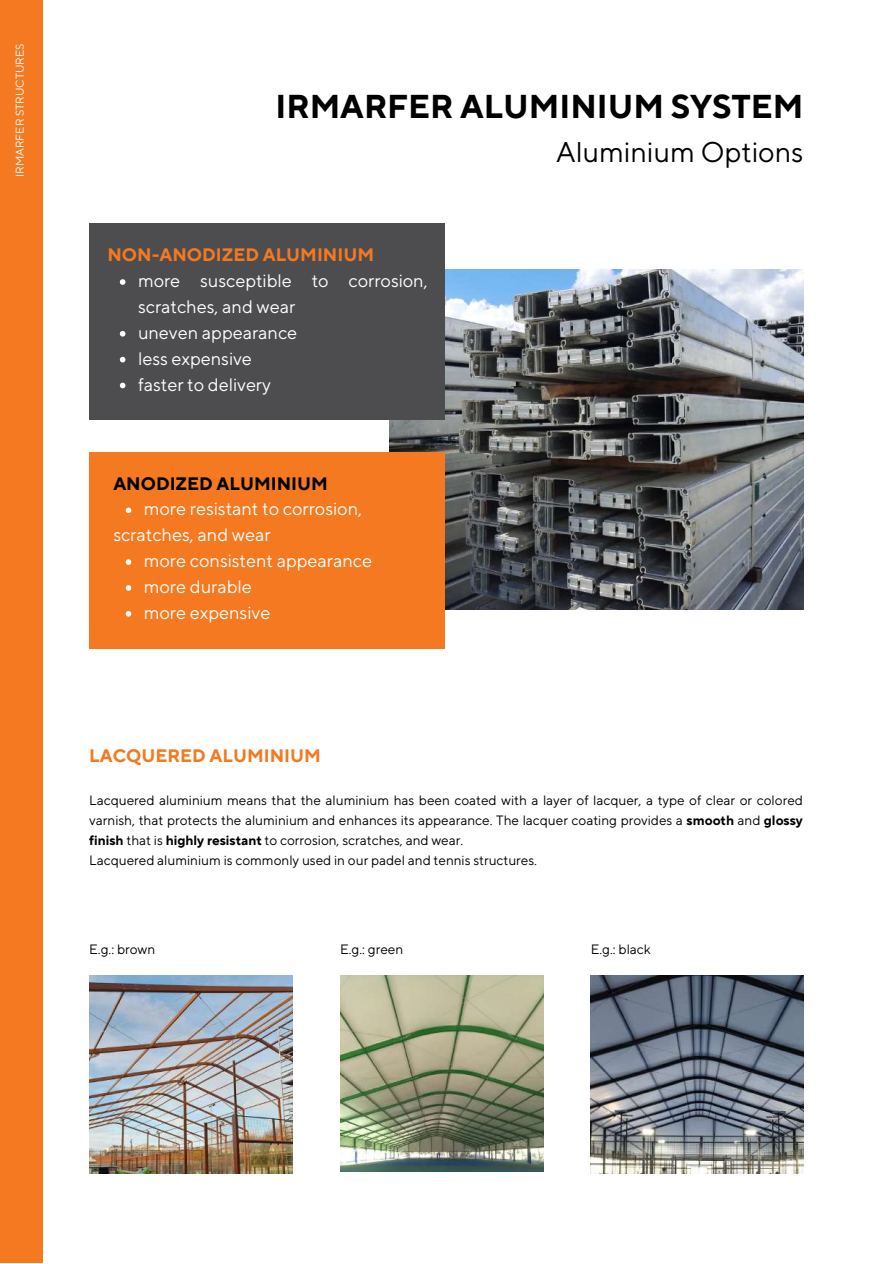
<style>
.page{position:relative;width:893px;height:1264px;background:#fff}
.page>*{position:absolute;margin:0;border:0;box-sizing:border-box;transform-origin:0 0}
.t1{font:700 32.85px "TT Norms Pro";color:#000}
.t2{font:28.35px "TT Norms Pro";color:#000}
.t3{font:18px/25.8px "TT Norms Pro";color:#fff}
.t4{font:700 18px "TT Norms Pro";color:#f47920}
.t5{font:700 18px "TT Norms Pro";color:#000}
.t6{font:13.5px/20.2px "TT Norms Pro";color:#000}
.t7{font:11.25px "TT Norms Pro";color:#fff}
.s1{font-weight:700}
</style>
<div class="page">
<div style="left:0;top:0;width:42px;height:1262px;background:#f47920"></div>
<img style="left:389px;top:270px;width:414px;height:339px">
<div style="left:89px;top:452px;width:356px;height:196px;background:#f47920"></div>
<div style="left:89px;top:223px;width:356px;height:197px;background:#4d4d4f"></div>
<img style="left:89px;top:975px;width:204px;height:198px">
<img style="left:340px;top:975px;width:203px;height:196px">
<img style="left:591px;top:975px;width:212px;height:198px">
<svg style="left:126px;top:507px;width:5px;height:6px"></svg>
<svg style="left:126px;top:559px;width:5px;height:6px"></svg>
<svg style="left:126px;top:585px;width:5px;height:5px"></svg>
<svg style="left:126px;top:611px;width:5px;height:5px"></svg>
<svg style="left:120px;top:279px;width:5px;height:6px"></svg>
<svg style="left:120px;top:331px;width:5px;height:5px"></svg>
<svg style="left:120px;top:357px;width:5px;height:5px"></svg>
<svg style="left:120px;top:383px;width:5px;height:5px"></svg>
<p class="t7" style="left:13px;top:177px;width:135px;rotate:-90deg">IRMARFER STRUCTURES</p>
<h1 class="t1" style="left:275px;top:87px;width:529px">IRMARFER ALUMINIUM SYSTEM</h1>
<h2 class="t2" style="left:556px;top:135px;width:249px">Aluminium Options</h2>
<h3 class="t4" style="left:107px;top:244px;width:268px">NON-ANODIZED ALUMINIUM</h3>
<h3 class="t3" style="left:138px;top:268px;width:291px">more susceptible to corrosion, scratches, and wear<br>uneven appearance<br>less expensive<br>faster to delivery</h3>
<h3 class="t5" style="left:113px;top:472px;width:216px">ANODIZED ALUMINIUM</h3>
<h3 class="t3" style="left:113px;top:523px;width:159px">scratches, and wear</h3>
<h3 class="t3" style="left:144px;top:497px;width:220px">more resistant to corrosion,</h3>
<h3 class="t3" style="left:144px;top:548px;width:230px">more consistent appearance more durable<br>more expensive</h3>
<h3 class="t4" style="left:89px;top:744px;width:233px">LACQUERED ALUMINIUM</h3>
<p class="t6" style="left:89px;top:790px;width:715px">Lacquered aluminium means that the aluminium has been coated with a layer of lacquer, a type of clear or colored varnish, that protects the aluminium and enhances its appearance. The lacquer coating provides a <span class="s1">smooth</span> and <span class="s1">glossy finish</span> that is <span class="s1">highly resistant</span> to corrosion, scratches, and wear.<br>Lacquered aluminium is commonly used in our padel and tennis structures.</p>
<p class="t6" style="left:89px;top:939px;width:68px">E.g.: brown</p>
<p class="t6" style="left:340px;top:939px;width:65px">E.g.: green</p>
<p class="t6" style="left:590px;top:939px;width:61px">E.g.: black</p>
</div>
